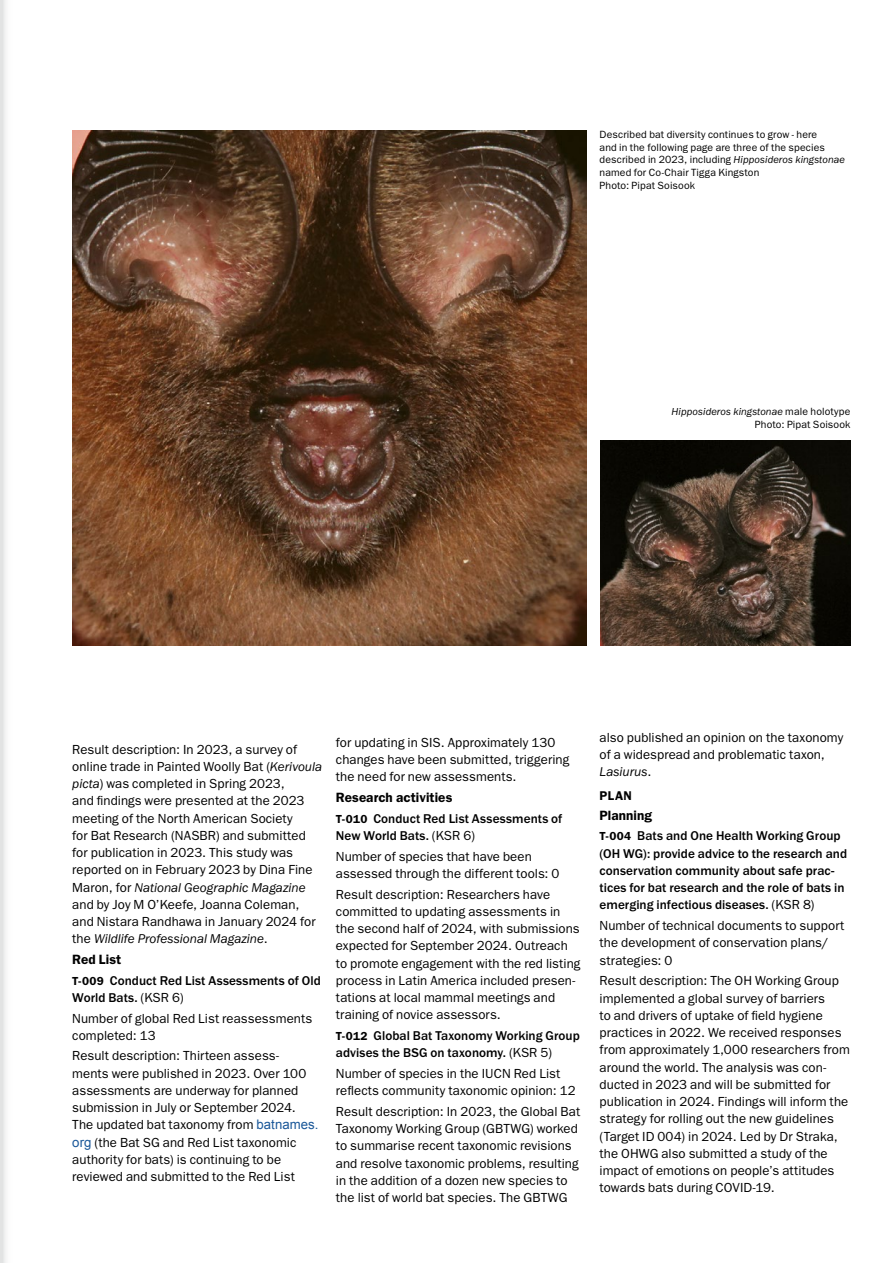
<style>
.page{position:relative;width:893px;height:1263px;background:#fff}
.page>*{position:absolute;margin:0;border:0;box-sizing:border-box;transform-origin:0 0}
.t1{font:600 13.5px "ITC Franklin Gothic Std";letter-spacing:.005em;color:#000}
.t2{font:13.2px/17.2px "ITC Franklin Gothic Std";letter-spacing:.005em;color:#000}
.t3{font:500 13.2px/17.2px "ITC Franklin Gothic Std";letter-spacing:.005em;color:#000}
.t4{font:600 12.75px "ITC Franklin Gothic Std";color:#000}
.t5{font:10.5px/12.8px "ITC Franklin Gothic Std";letter-spacing:.01em;color:#000}
.s1{font-style:italic}
.s2{font-weight:600;font-size:11.7px}
.s3{font-weight:400}
.s4{font-family:"Arial";color:#1b5899}
</style>
<div class="page">
<svg style="left:0;top:0;width:6px;height:1263px"></svg>
<img style="left:72px;top:131px;width:515px;height:514px">
<img style="left:601px;top:441px;width:249px;height:204px">
<p class="t5" style="left:600px;top:128px;width:247px">Described bat diversity continues to grow - here<br>and in the following page are three of the species described in 2023, including <span class="s1">Hipposideros kingstonae </span>named for Co-Chair Tigga Kingston<br>Photo: Pipat Soisook</p>
<p class="t5" style="left:672px;top:405px;width:180px;text-align:right"><span class="s1">Hipposideros kingstonae</span> male holotype<br>Photo: Pipat Soisook</p>
<p class="t2" style="left:72px;top:740px;width:251px">Result description: In 2023, a survey of online trade in Painted Woolly Bat (<span class="s1">Kerivoula picta</span>) was completed in Spring 2023,<br>and findings were presented at the 2023 meeting of the North American Society<br>for Bat Research (NASBR) and submitted for publication in 2023. This study was reported on in February 2023 by Dina Fine Maron, for <span class="s1">National Geographic Magazine </span>and by Joy M O’Keefe, Joanna Coleman, and Nistara Randhawa in January 2024 for the <span class="s1">Wildlife Professional Magazine</span>.</p>
<p class="t1" style="left:72px;top:951px;width:50px">Red List</p>
<p class="t3" style="left:72px;top:972px;width:250px"><span class="s2">T-009</span> Conduct Red List Assessments of Old<br>World Bats. <span class="s3">(KSR 6)</span></p>
<p class="t2" style="left:72px;top:1009px;width:242px">Number of global Red List reassessments completed: 13</p>
<p class="t2" style="left:72px;top:1047px;width:248px">Result description: Thirteen assess&shy;ments were published in 2023. Over 100 assessments are underway for planned submission in July or September 2024.<br>The updated bat taxonomy from <span class="s4">batnames. org</span> (the Bat SG and Red List taxonomic authority for bats) is continuing to be reviewed and submitted to the Red List</p>
<p class="t2" style="left:336px;top:734px;width:235px">for updating in SIS. Approximately 130 changes have been submitted, triggering the need for new assessments.</p>
<p class="t1" style="left:336px;top:789px;width:118px">Research activities</p>
<p class="t3" style="left:336px;top:810px;width:228px"><span class="s2">T-010</span> Conduct Red List Assessments of<br>New World Bats. <span class="s3">(KSR 6)</span></p>
<p class="t2" style="left:336px;top:847px;width:225px">Number of species that have been assessed through the different tools: 0</p>
<p class="t2" style="left:336px;top:885px;width:246px">Result description: Researchers have committed to updating assessments in the second half of 2024, with submissions expected for September 2024. Outreach to promote engagement with the red listing process in Latin America included presen&shy;tations at local mammal meetings and training of novice assessors.</p>
<p class="t3" style="left:336px;top:1027px;width:245px"><span class="s2">T-012</span> Global Bat Taxonomy Working Group advises the BSG on taxonomy. <span class="s3">(KSR 5)</span></p>
<p class="t2" style="left:336px;top:1065px;width:241px">Number of species in the IUCN Red List reflects community taxonomic opinion: 12</p>
<p class="t2" style="left:336px;top:1103px;width:246px">Result description: In 2023, the Global Bat Taxonomy Working Group (GBTWG) worked to summarise recent taxonomic revisions and resolve taxonomic problems, resulting in the addition of a dozen new species to the list of world bat species. The GBTWG</p>
<p class="t2" style="left:600px;top:728px;width:245px">also published an opinion on the taxonomy of a widespread and problematic taxon,<br><span class="s1">Lasiurus</span>.</p>
<p class="t4" style="left:600px;top:788px;width:34px">PLAN</p>
<p class="t1" style="left:600px;top:807px;width:54px">Planning</p>
<p class="t3" style="left:600px;top:827px;width:249px"><span class="s2">T-004</span> Bats and One Health Working Group (OH WG): provide advice to the research and conservation community about safe prac&shy;tices for bat research and the role of bats in emerging infectious diseases. <span class="s3">(KSR 8)</span></p>
<p class="t2" style="left:600px;top:917px;width:246px">Number of technical documents to support the development of conservation plans/ strategies: 0</p>
<p class="t2" style="left:600px;top:972px;width:252px">Result description: The OH Working Group implemented a global survey of barriers<br>to and drivers of uptake of field hygiene practices in 2022. We received responses from approximately 1,000 researchers from around the world. The analysis was con&shy;ducted in 2023 and will be submitted for publication in 2024. Findings will inform the strategy for rolling out the new guidelines (Target ID 004) in 2024. Led by Dr Straka, the OHWG also submitted a study of the impact of emotions on people’s attitudes towards bats during COVID-19.</p>
</div>
